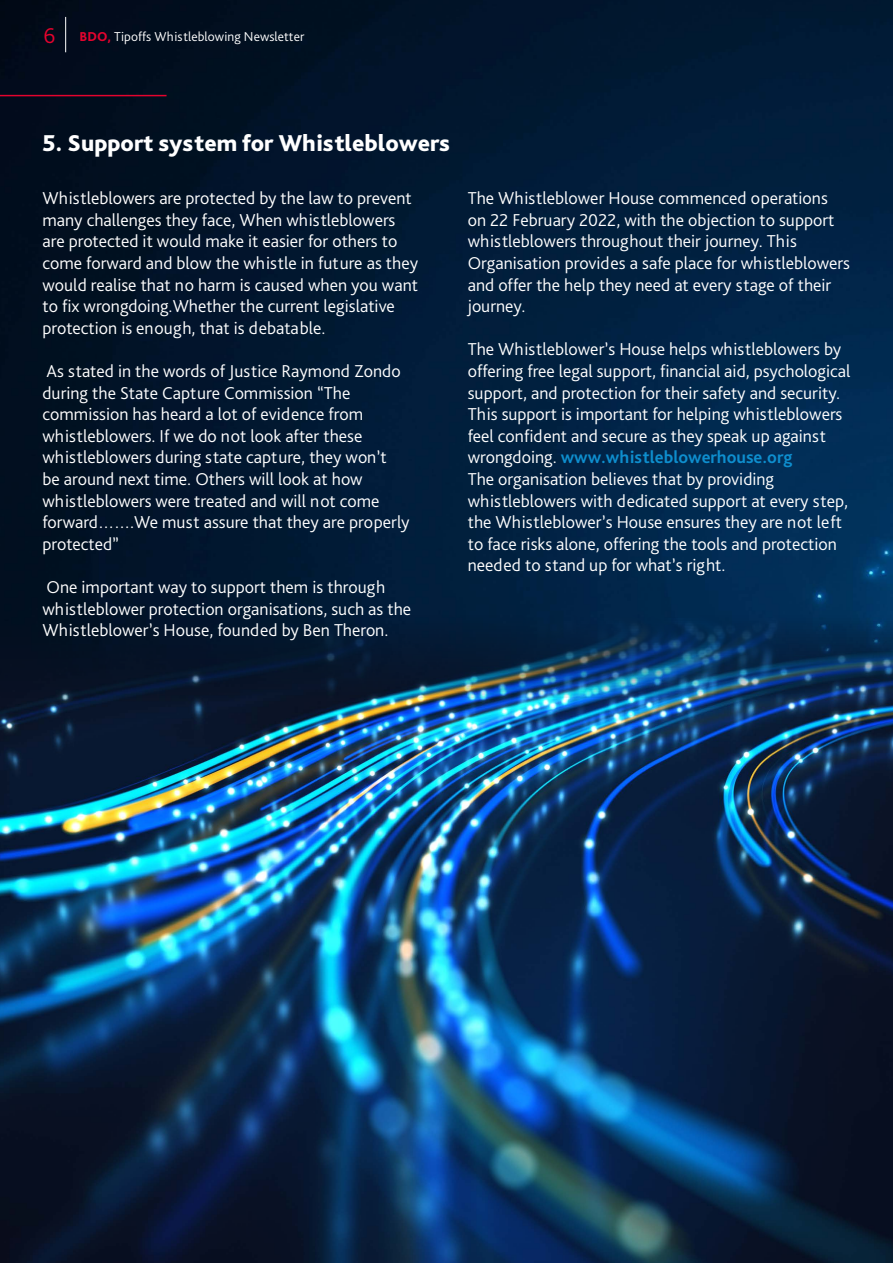
<style>
.page{position:relative;width:893px;height:1263px;background:#fff}
.page>*{position:absolute;margin:0;border:0;box-sizing:border-box;transform-origin:0 0}
.t1{font:800 24px "Bliss Pro";color:#fff}
.t2{font:300 18px/21.6px "Bliss Pro";color:#fff}
.t3{font:300 13.5px "Bliss Pro";letter-spacing:.005em;color:#fff}
.s1{font-size:22.5px;color:#e4032e}
.s2{font-weight:800;color:#e4032e}
.s3{font-weight:700;color:#0e8ece}
</style>
<div class="page">
<img style="left:0;top:697px;width:893px;height:566px">
<img style="left:0;top:0;width:893px;height:697px">
<hr style="left:65px;top:17px;width:1px;height:35px;background:#fff">
<hr style="left:0;top:95px;width:167px;height:1px;background:#e4032e">
<p class="t3" style="left:44px;top:28px;width:262px"><span class="s1">6</span> <span class="s2">BDO,</span> Tipoffs Whistleblowing Newsletter</p>
<h1 class="t1" style="left:43px;top:128px;width:409px">5. Support system for Whistleblowers</h1>
<p class="t2" style="left:43px;top:187px;width:377px">Whistleblowers are protected by the law to prevent many challenges they face, When whistleblowers are protected it would make it easier for others to come forward and blow the whistle in future as they would realise that no harm is caused when you want to fix wrongdoing.Whether the current legislative protection is enough, that is debatable.</p>
<p class="t2" style="left:43px;top:360px;width:369px">As stated in the words of Justice Raymond Zondo during the State Capture Commission “The commission has heard a lot of evidence from whistleblowers. If we do not look after these whistleblowers during state capture, they won’t<br>be around next time. Others will look at how whistleblowers were treated and will not come forward…….We must assure that they are properly protected”</p>
<p class="t2" style="left:43px;top:576px;width:370px">One important way to support them is through whistleblower protection organisations, such as the<br>Whistleblower’s House, founded by Ben Theron.</p>
<p class="t2" style="left:468px;top:187px;width:384px">The Whistleblower House commenced operations on 22 February 2022, with the objection to support whistleblowers throughout their journey. This Organisation provides a safe place for whistleblowers and offer the help they need at every stage of their journey.</p>
<p class="t2" style="left:468px;top:338px;width:384px">The Whistleblower’s House helps whistleblowers by offering free legal support, financial aid, psychological support, and protection for their safety and security.<br>This support is important for helping whistleblowers feel confident and secure as they speak up against wrongdoing. <span class="s3">www.whistleblowerhouse.org<br></span>The organisation believes that by providing whistleblowers with dedicated support at every step, the Whistleblower’s House ensures they are not left to face risks alone, offering the tools and protection needed to stand up for what’s right.</p>
</div>
